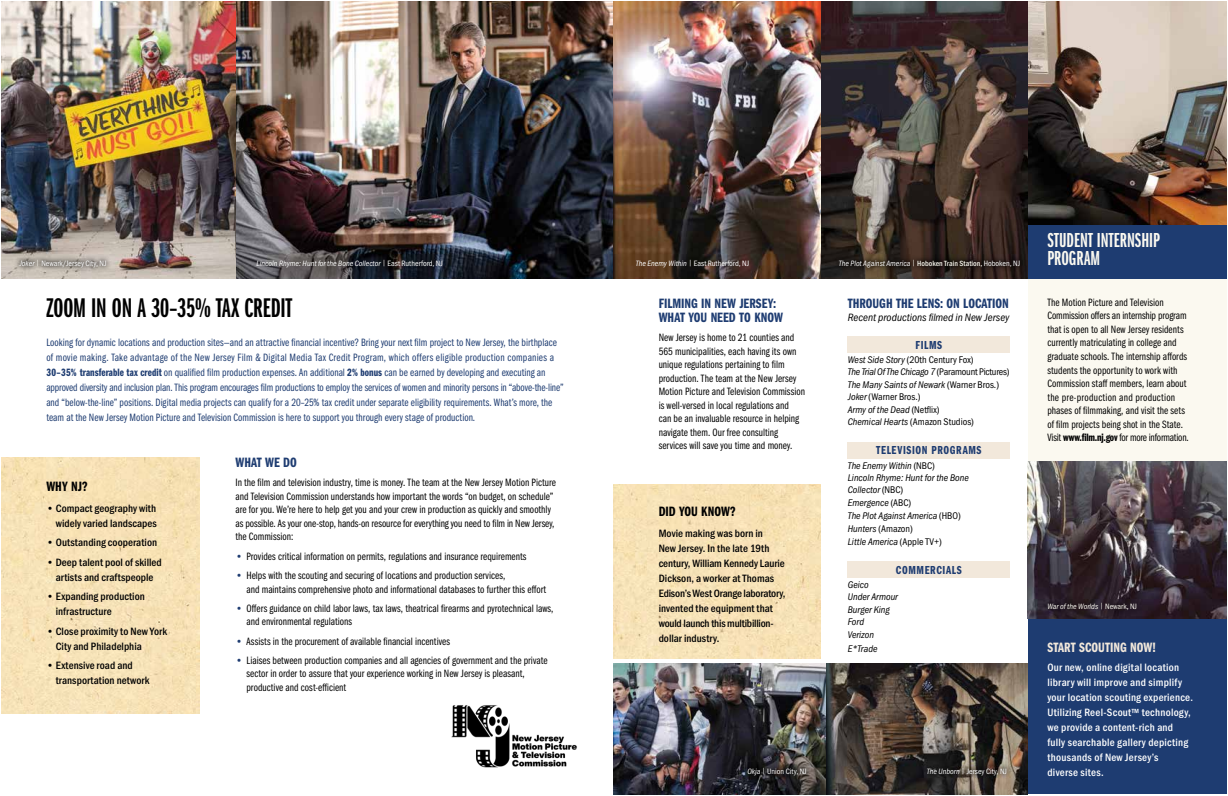
<style>
.page{position:relative;width:1228px;height:796px;background:#fff}
.page>*{position:absolute;margin:0;border:0;box-sizing:border-box;transform-origin:0 0}
.t1{font:28px "Franklin Gothic URW Ext Com D Dem";letter-spacing:-.005em;color:#000}
.t2{font:21px/18px "Franklin Gothic URW Ext Com D Dem";color:#fbf9f0}
.t3{font:14px/14px "Franklin Gothic URW Com Dem";color:#1e3c71}
.t4{font:14px "Franklin Gothic URW Com Dem";letter-spacing:-.005em;color:#000}
.t5{font:14px "Franklin Gothic URW Com Dem";letter-spacing:.005em;color:#f2e8db}
.t6{font:12px "Franklin Gothic URW Com Dem";letter-spacing:.05em;color:#1e3c71}
.t7{font:11px/13.5px "Franklin Gothic URW Com Boo";color:#000}
.t8{font:11px/15px "Franklin Gothic URW Com Boo";color:#1e3c71}
.t9{font:500 11px/15px "Franklin Gothic URW Cond";color:#000}
.t10{font:500 11px/15px "Franklin Gothic URW Cond";letter-spacing:.025em;color:#fff}
.t11{font:11px "Franklin Gothic URW Con Boo Ita";color:#000}
.t12{font:10px/12.5px "Franklin Gothic URW Con Boo Ita";color:#000}
.t13{font:8px "Franklin Gothic URW Con Boo Ita";color:#fff}
.t14{font:8px "Franklin Gothic URW Cond";color:#fff}
.t15{font:8px "Franklin Gothic URW Con Boo Ita";color:#fbf9f0}
.s1{font-family:"Franklin Gothic URW Con Boo Ita"}
.s2{font-family:"Franklin Gothic URW Ext Com D Boo";font-size:7.8px;color:#fbf9f0}
.s3{font-family:"Franklin Gothic URW Ext Com D Boo";font-size:7.8px}
.s4{font-family:"Franklin Gothic URW Cond"}
.s5{font-family:"Franklin Gothic URW Com Dem"}
.s6{color:#1e3c71}
.s7{font-family:"Franklin Gothic URW Cond";font-weight:500;font-size:7.8px;color:#fbf9f0}
.s8{font-family:"Franklin Gothic URW Cond";font-weight:500;font-size:7.8px}
</style>
<div class="page">
<img style="left:1027px;top:1px;width:198px;height:224px">
<img style="left:235px;top:1px;width:792px;height:277px">
<div style="left:1027px;top:269px;width:198px;height:339px;background:#fbf9f0"></div>
<img style="left:613px;top:484px;width:207px;height:174px">
<div style="left:847px;top:561px;width:162px;height:16px;background:#f2e8db"></div>
<div style="left:847px;top:441px;width:162px;height:17px;background:#f2e8db"></div>
<img style="left:613px;top:663px;width:414px;height:130px">
<svg style="left:741px;top:761px;width:71px;height:19px"></svg>
<svg style="left:921px;top:761px;width:91px;height:19px;background:#403a34"></svg>
<img style="left:1px;top:1px;width:234px;height:277px">
<div style="left:1027px;top:225px;width:198px;height:53px;background:#1e3c71"></div>
<img style="left:1px;top:457px;width:198px;height:256px">
<div style="left:1027px;top:618px;width:198px;height:175px;background:#1e3c71"></div>
<div style="left:847px;top:336px;width:162px;height:16px;background:#f2e8db"></div>
<svg style="left:13px;top:254px;width:99px;height:19px;background:#ada69e"></svg>
<img style="left:451px;top:705px;width:126px;height:63px">
<img style="left:1027px;top:461px;width:198px;height:157px">
<svg style="left:1041px;top:596px;width:101px;height:18px;background:#271c26"></svg>
<svg style="left:833px;top:254px;width:192px;height:19px;background:#2b201a"></svg>
<p class="t14" style="left:19px;top:257px;width:89px"><span class="s1">Joker</span> <span class="s2">|</span> Newark/Jersey City, NJ</p>
<p class="t13" style="left:256px;top:259px;width:188px">Lincoln Rhyme: Hunt for the Bone Collector <span class="s3">|</span> <span class="s4">East Rutherford, NJ</span></p>
<p class="t14" style="left:635px;top:257px;width:115px"><span class="s1">The Enemy Within</span> <span class="s3">|</span> East Rutherford, NJ</p>
<p class="t1" style="left:46px;top:293px;width:247px">ZOOM IN ON A 30–35% TAX CREDIT</p>
<p class="t8" style="left:46px;top:334px;width:518px">Looking for dynamic locations and production sites—and an attractive financial incentive? Bring your next film project to New Jersey, the birthplace of movie making. Take advantage of the New Jersey Film &amp; Digital Media Tax Credit Program, which offers eligible production companies a <span class="s5">30–35% transferable tax credit</span> on qualified film production expenses. An additional <span class="s5">2% bonus</span> can be earned by developing and executing an approved diversity and inclusion plan. This program encourages film productions to employ the services of women and minority persons in “above-the-line” and “below-the-line” positions. Digital media projects can qualify for a 20–25% tax credit under separate eligibility requirements. What’s more, the team at the New Jersey Motion Picture and Television Commission is here to support you through every stage of production.</p>
<p class="t3" style="left:235px;top:454px;width:63px">WHAT WE DO</p>
<p class="t7" style="left:235px;top:475px;width:322px">In the film and television industry, time is money. The team at the New Jersey Motion Picture and Television Commission understands how important the words “on budget, on schedule” are for you. We’re here to help get you and your crew in production as quickly and smoothly as possible. As your one-stop, hands-on resource for everything you need to film in New Jersey, the Commission:</p>
<p class="t7" style="left:235px;top:548px;width:292px"><span class="s6">•</span> Provides critical information on permits, regulations and insurance requirements</p>
<p class="t7" style="left:246px;top:568px;width:301px;text-indent:-11px"><span class="s6">•</span> Helps with the scouting and securing of locations and production services,<br>and maintains comprehensive photo and informational databases to further this effort</p>
<p class="t7" style="left:246px;top:600px;width:308px;text-indent:-11px"><span class="s6">•</span> Offers guidance on child labor laws, tax laws, theatrical firearms and pyrotechnical laws, and environmental regulations</p>
<p class="t7" style="left:235px;top:633px;width:216px"><span class="s6">•</span> Assists in the procurement of available financial incentives</p>
<p class="t7" style="left:246px;top:652px;width:302px;text-indent:-11px"><span class="s6">•</span> Liaises between production companies and all agencies of government and the private sector in order to assure that your experience working in New Jersey is pleasant, productive and cost-efficient</p>
<p class="t4" style="left:46px;top:476px;width:43px">WHY NJ?</p>
<p class="t9" style="left:46px;top:499px;width:112px;text-align:right">• Compact geography with widely varied landscapes</p>
<p class="t9" style="left:46px;top:534px;width:112px">• Outstanding cooperation</p>
<p class="t9" style="left:46px;top:553px;width:117px;text-align:center">• Deep talent pool of skilled artists and craftspeople</p>
<p class="t9" style="left:56px;top:588px;width:91px;text-indent:-9px">• Expanding production infrastructure</p>
<p class="t9" style="left:56px;top:622px;width:113px;text-indent:-9px">• Close proximity to New York<br>City and Philadelphia</p>
<p class="t9" style="left:56px;top:657px;width:95px;text-indent:-9px">• Extensive road and transportation network</p>
<p class="t3" style="left:658px;top:295px;width:126px">FILMING IN NEW JERSEY:<br>WHAT YOU NEED TO KNOW</p>
<p class="t7" style="left:658px;top:330px;width:148px">New Jersey is home to 21 counties and 565 municipalities, each having its own unique regulations pertaining to film production. The team at the New Jersey Motion Picture and Television Commission is well-versed in local regulations and<br>can be an invaluable resource in helping navigate them. Our free consulting services will save you time and money.</p>
<p class="t4" style="left:658px;top:501px;width:79px">DID YOU KNOW?</p>
<p class="t9" style="left:658px;top:524px;width:128px">Movie making was born in<br>New Jersey. In the late 19th century, William Kennedy Laurie<br>Dickson, a worker at Thomas<br>Edison’s West Orange laboratory, invented the equipment that would launch this multibillion&shy;dollar industry.</p>
<p class="t13" style="left:838px;top:259px;width:183px">The Plot Against America <span class="s2">|</span> <span class="s7">Hoboken Train Station,</span> <span class="s4">Hoboken, NJ</span></p>
<p class="t3" style="left:847px;top:295px;width:162px">THROUGH THE LENS: ON LOCATION</p>
<p class="t11" style="left:847px;top:312px;width:163px">Recent productions filmed in New Jersey</p>
<p class="t6" style="left:915px;top:336px;width:28px">FILMS</p>
<p class="t12" style="left:847px;top:353px;width:163px">West Side Story <span class="s4">(20th Century Fox)<br></span>The Trial Of The Chicago 7 <span class="s4">(Paramount Pictures)<br></span>The Many Saints of Newark <span class="s4">(Warner Bros.)<br></span>Joker <span class="s4">(Warner Bros.)<br></span>Army of the Dead <span class="s4">(Netflix)<br></span>Chemical Hearts <span class="s4">(Amazon Studios)</span></p>
<p class="t6" style="left:876px;top:442px;width:107px">TELEVISION PROGRAMS</p>
<p class="t12" style="left:847px;top:459px;width:122px">The Enemy Within <span class="s4">(NBC)<br></span>Lincoln Rhyme: Hunt for the Bone</p>
<p class="t12" style="left:847px;top:483px;width:114px;line-height:13px">Collector <span class="s4">(NBC)<br></span>Emergence <span class="s4">(ABC)<br></span>The Plot Against America <span class="s4">(HBO)<br></span>Hunters <span class="s4">(Amazon)<br></span>Little America <span class="s4">(Apple TV+)</span></p>
<p class="t6" style="left:895px;top:561px;width:67px">COMMERCIALS</p>
<p class="t12" style="left:847px;top:578px;width:52px">Geico<br>Under Armour<br>Burger King<br>Ford<br>Verizon</p>
<p class="t12" style="left:847px;top:642px;width:31px">E*Trade</p>
<p class="t14" style="left:747px;top:765px;width:61px"><span class="s1">Okja</span> <span class="s3">|</span> Union City, NJ</p>
<p class="t14" style="left:926px;top:765px;width:82px"><span class="s1">The Unborn</span> <span class="s3">|</span> Jersey City, NJ</p>
<p class="t2" style="left:1047px;top:231px;width:114px">STUDENT INTERNSHIP<br>PROGRAM</p>
<p class="t7" style="left:1047px;top:295px;width:143px">The Motion Picture and Television Commission offers an internship program that is open to all New Jersey residents currently matriculating in college and graduate schools. The internship affords students the opportunity to work with Commission staff members, learn about the pre-production and production phases of filmmaking, and visit the sets of film projects being shot in the State.<br>Visit <span class="s5">www.film.nj.gov</span> for more information.</p>
<p class="t15" style="left:1047px;top:601px;width:91px">War of the Worlds <span class="s3">|</span> <span class="s4">Newark</span><span class="s8">,</span> <span class="s4">NJ</span></p>
<p class="t5" style="left:1047px;top:637px;width:110px">START SCOUTING NOW!</p>
<p class="t10" style="left:1047px;top:659px;width:147px">Our new, online digital location library will improve and simplify your location scouting experience.<br>Utilizing Reel-Scout™ technology, we provide a content-rich and fully searchable gallery depicting thousands of New Jersey’s<br>diverse sites.</p>
</div>
